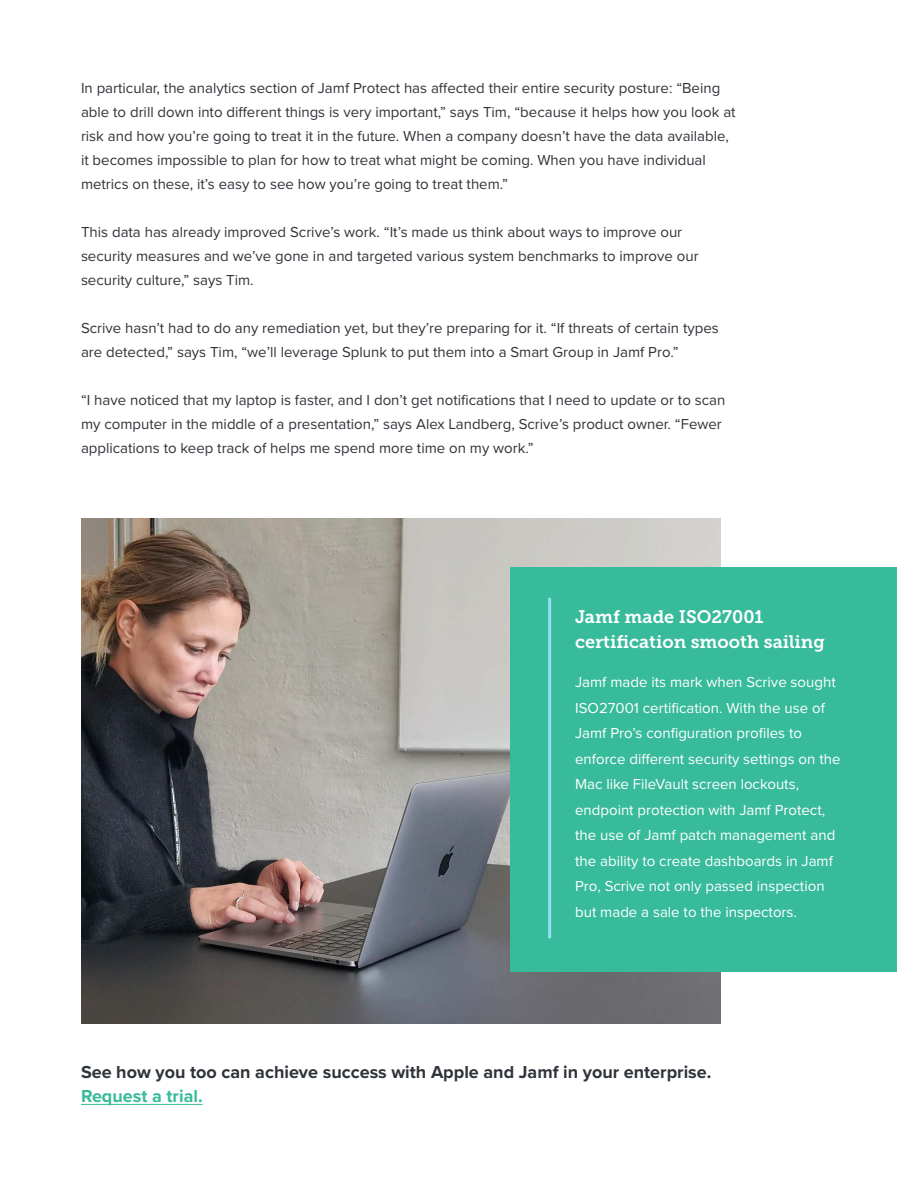
<style>
.page{position:relative;width:918px;height:1188px;background:#fff}
.page>*{position:absolute;margin:0;border:0;box-sizing:border-box;transform-origin:0 0}
.t1{font:700 18px "Proxima Nova";color:#2f343a}
.t2{font:18px/25.5px "Museo Slab 700";color:#fff}
.t3{font:700 18px "Proxima Nova";color:#37bb9a}
.t4{font:15px/24px "Proxima Nova";color:#2f343a}
.t5{font:15px/25.5px "Proxima Nova";color:#fff}
</style>
<div class="page">
<img style="left:81px;top:519px;width:640px;height:504px">
<div style="left:510px;top:567px;width:387px;height:405px;background:#37bb9a"></div>
<hr style="left:548px;top:598px;width:3px;height:340px;background:#97e0f3">
<hr style="left:81px;top:1104px;width:122px;height:1px;background:#37bb9a">
<p class="t4" style="left:81px;top:76px;width:656px">In particular, the analytics section of Jamf Protect has affected their entire security posture: “Being able to drill down into different things is very important,” says Tim, “because it helps how you look at risk and how you’re going to treat it in the future. When a company doesn’t have the data available, it becomes impossible to plan for how to treat what might be coming. When you have individual metrics on these, it’s easy to see how you’re going to treat them.”</p>
<p class="t4" style="left:81px;top:220px;width:619px">This data has already improved Scrive’s work. “It’s made us think about ways to improve our security measures and we’ve gone in and targeted various system benchmarks to improve our security culture,” says Tim.</p>
<p class="t4" style="left:81px;top:316px;width:639px">Scrive hasn’t had to do any remediation yet, but they’re preparing for it. “If threats of certain types are detected,” says Tim, “we’ll leverage Splunk to put them into a Smart Group in Jamf Pro.”</p>
<p class="t4" style="left:81px;top:388px;width:646px">“I have noticed that my laptop is faster, and I don’t get notifications that I need to update or to scan my computer in the middle of a presentation,” says Alex Landberg, Scrive’s product owner. “Fewer applications to keep track of helps me spend more time on my work.”</p>
<p class="t2" style="left:575px;top:604px;width:251px">Jamf made ISO27001 certification smooth sailing</p>
<p class="t5" style="left:575px;top:670px;width:267px">Jamf made its mark when Scrive sought ISO27001 certification. With the use of Jamf Pro’s configuration profiles to enforce different security settings on the Mac like FileVault screen lockouts, endpoint protection with Jamf Protect, the use of Jamf patch management and the ability to create dashboards in Jamf Pro, Scrive not only passed inspection but made a sale to the inspectors.</p>
<p class="t1" style="left:81px;top:1061px;width:632px">See how you too can achieve success with Apple and Jamf in your enterprise.</p>
<p class="t3" style="left:81px;top:1085px;width:123px">Request a trial.</p>
</div>
